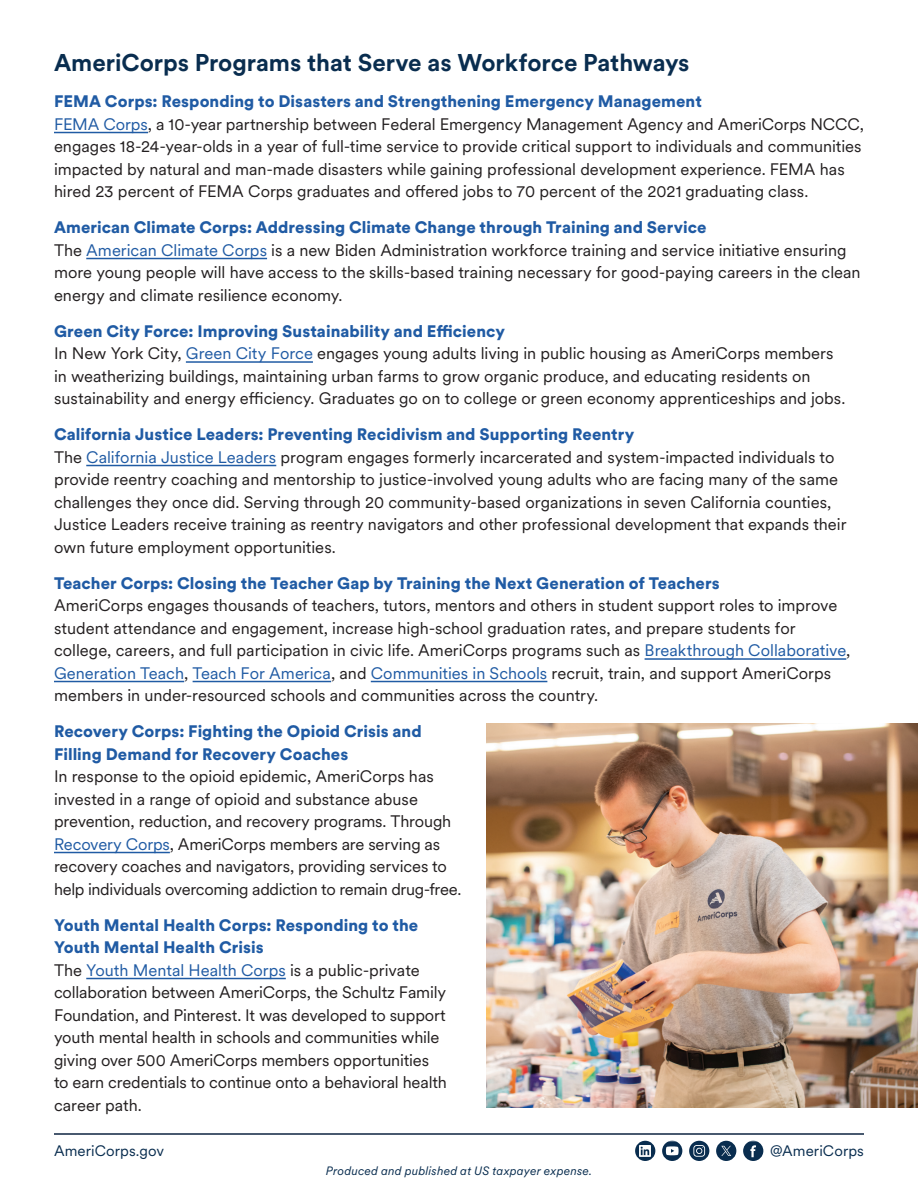
<style>
.page{position:relative;width:918px;height:1188px;background:#fff}
.page>*{position:absolute;margin:0;border:0;box-sizing:border-box;transform-origin:0 0}
.t1{font:700 24px "Circular XX";letter-spacing:-.005em;color:#092d4f}
.t2{font:16.5px/22.5px "Circular XX";color:#231f20}
.t3{font:900 16.5px/22.5px "Circular XX";letter-spacing:.005em;color:#205ba4}
.t4{font:15px "Circular XX";letter-spacing:.005em;color:#092d4f}
.t5{font:italic 12px "Circular XX";letter-spacing:.015em;color:#092d4f}
.s1{font-weight:900;color:#205ba4}
.s2{color:#205ba4}
</style>
<div class="page">
<hr style="left:54px;top:1133px;width:810px;height:2px;background:#0d2341">
<svg style="left:635px;top:1141px;width:20px;height:20px"></svg>
<svg style="left:640px;top:1145px;width:11px;height:11px"></svg>
<svg style="left:662px;top:1141px;width:20px;height:20px"></svg>
<svg style="left:743px;top:1141px;width:20px;height:20px"></svg>
<svg style="left:689px;top:1141px;width:20px;height:20px"></svg>
<svg style="left:716px;top:1141px;width:20px;height:20px"></svg>
<hr style="left:54px;top:132px;width:94px;height:1px;background:#205ba4">
<hr style="left:86px;top:258px;width:181px;height:1px;background:#205ba4">
<hr style="left:186px;top:361px;width:127px;height:2px;background:#205ba4">
<hr style="left:86px;top:465px;width:190px;height:1px;background:#205ba4">
<hr style="left:645px;top:658px;width:201px;height:2px;background:#205ba4">
<hr style="left:54px;top:681px;width:130px;height:1px;background:#205ba4">
<hr style="left:193px;top:681px;width:138px;height:1px;background:#205ba4">
<hr style="left:371px;top:681px;width:176px;height:1px;background:#205ba4">
<hr style="left:54px;top:852px;width:116px;height:1px;background:#205ba4">
<hr style="left:86px;top:978px;width:200px;height:1px;background:#205ba4">
<img style="left:486px;top:723px;width:432px;height:385px">
<h1 class="t1" style="left:54px;top:46px;width:637px">AmeriCorps Programs that Serve as Workforce Pathways</h1>
<p class="t2" style="left:54px;top:89px;width:811px"><span class="s1">FEMA Corps: Responding to Disasters and Strengthening Emergency Management<br></span><span class="s2">FEMA Corps</span>, a 10-year partnership between Federal Emergency Management Agency and AmeriCorps NCCC, engages 18-24-year-olds in a year of full-time service to provide critical support to individuals and communities impacted by natural and man-made disasters while gaining professional development experience. FEMA has hired 23 percent of FEMA Corps graduates and offered jobs to 70 percent of the 2021 graduating class.</p>
<p class="t2" style="left:54px;top:215px;width:808px"><span class="s1">American Climate Corps: Addressing Climate Change through Training and Service<br></span>The <span class="s2">American Climate Corps</span> is a new Biden Administration workforce training and service initiative ensuring more young people will have access to the skills-based training necessary for good-paying careers in the clean energy and climate resilience economy.</p>
<p class="t2" style="left:54px;top:319px;width:793px"><span class="s1">Green City Force: Improving Sustainability and Efficiency<br></span>In New York City, <span class="s2">Green City Force</span> engages young adults living in public housing as AmeriCorps members in weatherizing buildings, maintaining urban farms to grow organic produce, and educating residents on sustainability and energy efficiency. Graduates go on to college or green economy apprenticeships and jobs.</p>
<p class="t2" style="left:54px;top:422px;width:794px"><span class="s1">California Justice Leaders: Preventing Recidivism and Supporting Reentry<br></span>The <span class="s2">California Justice Leaders</span> program engages formerly incarcerated and system-impacted individuals to provide reentry coaching and mentorship to justice-involved young adults who are facing many of the same challenges they once did. Serving through 20 community-based organizations in seven California counties, Justice Leaders receive training as reentry navigators and other professional development that expands their own future employment opportunities.</p>
<p class="t3" style="left:54px;top:571px;width:667px">Teacher Corps: Closing the Teacher Gap by Training the Next Generation of Teachers</p>
<p class="t2" style="left:54px;top:593px;width:798px">AmeriCorps engages thousands of teachers, tutors, mentors and others in student support roles to improve student attendance and engagement, increase high-school graduation rates, and prepare students for college, careers, and full participation in civic life. AmeriCorps programs such as <span class="s2">Breakthrough Collaborative</span>, <span class="s2">Generation Teach</span>, <span class="s2">Teach For America</span>, and <span class="s2">Communities in Schools</span> recruit, train, and support AmeriCorps members in under-resourced schools and communities across the country.</p>
<p class="t3" style="left:54px;top:719px;width:369px">Recovery Corps: Fighting the Opioid Crisis and<br>Filling Demand for Recovery Coaches</p>
<p class="t2" style="left:54px;top:764px;width:409px">In response to the opioid epidemic, AmeriCorps has invested in a range of opioid and substance abuse prevention, reduction, and recovery programs. Through <span class="s2">Recovery Corps</span>, AmeriCorps members are serving as recovery coaches and navigators, providing services to help individuals overcoming addiction to remain drug-free.</p>
<p class="t2" style="left:54px;top:913px;width:394px"><span class="s1">Youth Mental Health Corps: Responding to the Youth Mental Health Crisis<br></span>The <span class="s2">Youth Mental Health Corps</span> is a public-private collaboration between AmeriCorps, the Schultz Family Foundation, and Pinterest. It was developed to support youth mental health in schools and communities while giving over 500 AmeriCorps members opportunities to earn credentials to continue onto a behavioral health career path.</p>
<p class="t4" style="left:54px;top:1141px;width:112px">AmeriCorps.gov</p>
<p class="t4" style="left:770px;top:1141px;width:95px">@AmeriCorps</p>
<p class="t5" style="left:326px;top:1162px;width:268px">Produced and published at US taxpayer expense.</p>
</div>
